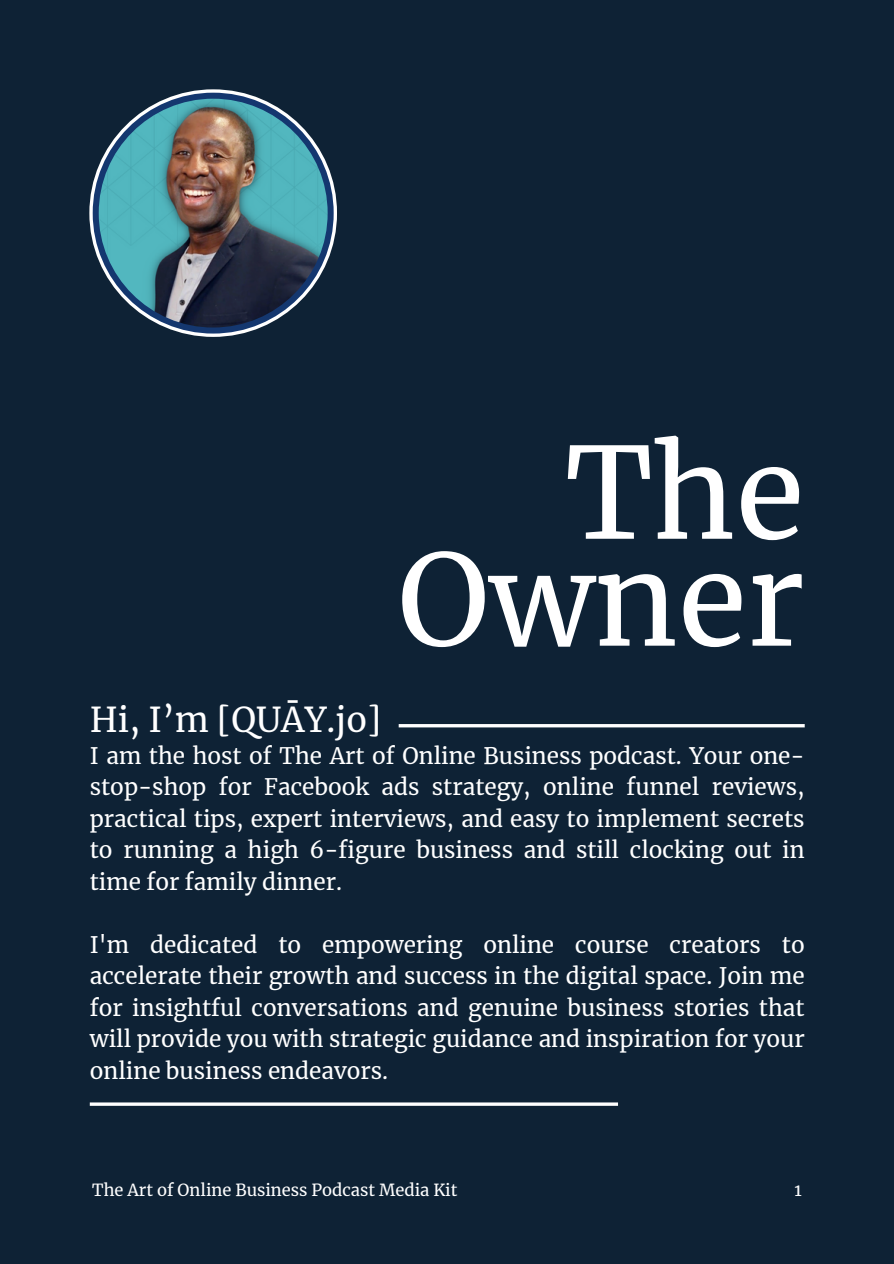
<style>
.page{position:relative;width:894px;height:1264px;background:#fff}
.page>*{position:absolute;margin:0;border:0;box-sizing:border-box;transform-origin:0 0}
.t1{font:125.85px/106.8px "Merriweather";color:#fff;text-align:right}
.t2{font:33.9px "Merriweather";color:#fff}
.t3{font:22.5px/31.5px "Merriweather";color:#fff;text-align:justify}
.t4{font:16.5px "Merriweather";color:#fff}
</style>
<div class="page">
<div style="left:0;top:0;width:893px;height:1263px;background:#0e2235"></div>
<hr style="left:398px;top:724px;width:406px;height:3px;background:#fff">
<hr style="left:90px;top:1102px;width:528px;height:3px;background:#fff">
<svg style="left:89px;top:89px;width:248px;height:248px;fill:#fff"></svg>
<div style="left:93px;top:93px;width:240px;height:240px;background:#14376f;border-radius:50%"></div>
<img style="left:99px;top:99px;width:228px;height:228px;border-radius:50%">
<h3 class="t2" style="left:90px;top:698px;width:293px">Hi, I’m [QUĀY.jo]</h3>
<p class="t1" style="left:398px;top:440px;width:407px">The<br>Owner</p>
<h1 class="t3" style="left:90px;top:739px;width:716px">I am the host of The Art of Online Business podcast. Your one&shy;stop-shop for Facebook ads strategy, online funnel reviews, practical tips, expert interviews, and easy to implement secrets to running a high 6-figure business and still clocking out in time for family dinner.</h1>
<h2 class="t3" style="left:90px;top:928px;width:716px">I'm dedicated to empowering online course creators to accelerate their growth and success in the digital space. Join me for insightful conversations and genuine business stories that will provide you with strategic guidance and inspiration for your online business endeavors.</h2>
<h3 class="t4" style="left:92px;top:1179px;width:366px">The Art of Online Business Podcast Media Kit</h3>
<p class="t4" style="left:794px;top:1179px;width:9px">1</p>
</div>
